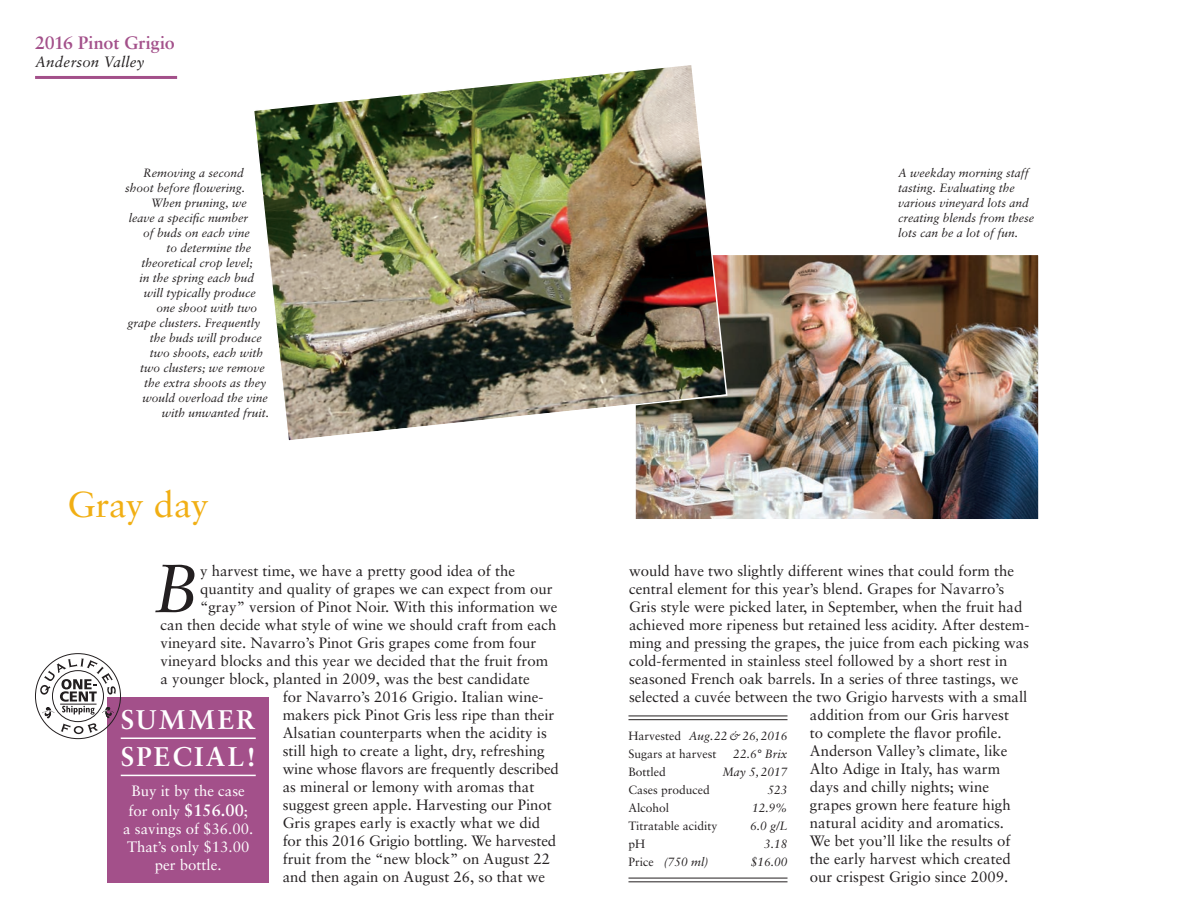
<style>
.page{position:relative;width:1188px;height:918px;background:#fff}
.page>*{position:absolute;margin:0;border:0;box-sizing:border-box;transform-origin:0 0}
.t1{font:italic 68.1px "Sabon";color:#231f20}
.t2{font:36px "Sabon";letter-spacing:-.015em;color:#f1af14}
.t3{font:700 27px/37.5px "Sabon";letter-spacing:.085em;color:#fff}
.t4{font:700 18px "Sabon";letter-spacing:-.005em;color:#a3508a}
.t5{font:15px "Sabon";color:#231f20}
.t6{font:15px/18px "Sabon";color:#fff}
.t7{font:italic 15px "Sabon";letter-spacing:.015em;color:#231f20}
.t8{font:italic 12px/15px "Sabon";color:#231f20}
.t9{font:12px/18px "Sabon";color:#231f20}
.s1{font-weight:700;font-size:16.5px}
.s2{font-style:italic}
.s3{font-style:normal}
</style>
<div class="page">
<hr style="left:35px;top:76px;width:142px;height:3px;background:#a3508a">
<img style="left:637px;top:257px;width:400px;height:261px">
<div style="left:634px;top:254px;width:406px;height:267px;border:2px solid #fff"></div>
<img style="left:254px;top:65px;width:474px;height:378px">
<div style="left:107px;top:697px;width:162px;height:186px;background:#a3508a"></div>
<hr style="left:121px;top:738px;width:135px;height:1px;background:#fff">
<hr style="left:121px;top:775px;width:135px;height:1px;background:#fff">
<svg style="left:35px;top:653px;width:86px;height:86px"></svg>
<hr style="left:628px;top:716px;width:160px;height:1px;background:#231f20">
<hr style="left:628px;top:719px;width:160px;height:1px;background:#231f20">
<hr style="left:628px;top:878px;width:160px;height:1px;background:#231f20">
<hr style="left:628px;top:881px;width:160px;height:1px;background:#231f20">
<p class="t4" style="left:35px;top:32px;width:141px">2016 Pinot Grigio</p>
<p class="t7" style="left:35px;top:53px;width:111px">Anderson Valley</p>
<p class="t8" style="left:143px;top:165px;width:102px">Removing a second</p>
<p class="t8" style="left:125px;top:180px;width:121px">shoot before flowering.</p>
<p class="t8" style="left:151px;top:195px;width:98px">When pruning, we</p>
<p class="t8" style="left:129px;top:210px;width:121px">leave a specific number</p>
<p class="t8" style="left:143px;top:225px;width:108px">of buds on each vine</p>
<p class="t8" style="left:167px;top:240px;width:86px">to determine the</p>
<p class="t8" style="left:141px;top:255px;width:113px">theoretical crop level;</p>
<p class="t8" style="left:140px;top:270px;width:116px">in the spring each bud</p>
<p class="t8" style="left:144px;top:285px;width:114px">will typically produce</p>
<p class="t8" style="left:157px;top:300px;width:102px">one shoot with two</p>
<p class="t8" style="left:128px;top:315px;width:134px">grape clusters. Frequently</p>
<p class="t8" style="left:150px;top:330px;width:114px">the buds will produce</p>
<p class="t8" style="left:150px;top:345px;width:115px">two shoots, each with</p>
<p class="t8" style="left:140px;top:360px;width:126px">two clusters; we remove</p>
<p class="t8" style="left:144px;top:375px;width:124px">the extra shoots as they</p>
<p class="t8" style="left:142px;top:390px;width:127px">would overload the vine</p>
<p class="t8" style="left:162px;top:405px;width:109px">with unwanted fruit.</p>
<h2 class="t2" style="left:68px;top:483px;width:143px">Gray day</h2>
<p class="t5" style="left:200px;top:561px;width:317px">y harvest time, we have a pretty good idea of the</p>
<p class="t5" style="left:200px;top:579px;width:354px">quantity and quality of grapes we can expect from our</p>
<p class="t5" style="left:200px;top:597px;width:359px">“gray” version of Pinot Noir. With this information we</p>
<p class="t5" style="left:161px;top:615px;width:397px">can then decide what style of wine we should craft from each</p>
<p class="t5" style="left:161px;top:633px;width:377px">vineyard site. Navarro’s Pinot Gris grapes come from four</p>
<p class="t5" style="left:161px;top:651px;width:389px">vineyard blocks and this year we decided that the fruit from</p>
<p class="t5" style="left:161px;top:669px;width:371px">a younger block, planted in 2009, was the best candidate</p>
<p class="t5" style="left:283px;top:687px;width:262px">for Navarro’s 2016 Grigio. Italian wine-</p>
<p class="t5" style="left:283px;top:705px;width:273px">makers pick Pinot Gris less ripe than their</p>
<p class="t5" style="left:283px;top:723px;width:266px">Alsatian counterparts when the acidity is</p>
<p class="t5" style="left:283px;top:741px;width:264px">still high to create a light, dry, refreshing</p>
<p class="t5" style="left:283px;top:759px;width:278px">wine whose flavors are frequently described</p>
<p class="t5" style="left:283px;top:777px;width:253px">as mineral or lemony with aromas that</p>
<p class="t5" style="left:283px;top:795px;width:271px">suggest green apple. Harvesting our Pinot</p>
<p class="t5" style="left:283px;top:813px;width:259px">Gris grapes early is exactly what we did</p>
<p class="t5" style="left:283px;top:831px;width:275px">for this 2016 Grigio bottling. We harvested</p>
<p class="t5" style="left:283px;top:849px;width:269px">fruit from the “new block” on August 22</p>
<p class="t5" style="left:283px;top:867px;width:264px">and then again on August 26, so that we</p>
<h1 class="t1" style="left:154px;top:549px;width:47px">B</h1>
<h3 class="t3" style="left:121px;top:700px;width:137px">SUMMER<br>SPECIAL!</h3>
<p class="t6" style="left:128px;top:781px;width:121px;line-height:19.8px">Buy it by the case for only <span class="s1">$156.00</span>;</p>
<p class="t6" style="left:123px;top:819px;width:132px;text-align:center">a savings of $36.00.<br>That’s only $13.00 per bottle.</p>
<p class="t8" style="left:898px;top:165px;width:138px">A weekday morning staff tasting. Evaluating the various vineyard lots and creating blends from these lots can be a lot of fun.</p>
<p class="t5" style="left:629px;top:561px;width:387px">would have two slightly different wines that could form the</p>
<p class="t5" style="left:629px;top:579px;width:377px">central element for this year’s blend. Grapes for Navarro’s</p>
<p class="t5" style="left:629px;top:597px;width:395px">Gris style were picked later, in September, when the fruit had</p>
<p class="t5" style="left:629px;top:615px;width:402px">achieved more ripeness but retained less acidity. After destem-</p>
<p class="t5" style="left:629px;top:633px;width:402px">ming and pressing the grapes, the juice from each picking was</p>
<p class="t5" style="left:629px;top:651px;width:380px">cold-fermented in stainless steel followed by a short rest in</p>
<p class="t5" style="left:629px;top:669px;width:391px">seasoned French oak barrels. In a series of three tastings, we</p>
<p class="t5" style="left:629px;top:687px;width:400px">selected a cuvée between the two Grigio harvests with a small</p>
<p class="t5" style="left:810px;top:705px;width:201px">addition from our Gris harvest</p>
<p class="t5" style="left:810px;top:723px;width:193px">to complete the flavor profile.</p>
<p class="t5" style="left:810px;top:741px;width:199px">Anderson Valley’s climate, like</p>
<p class="t5" style="left:810px;top:759px;width:192px">Alto Adige in Italy, has warm</p>
<p class="t5" style="left:810px;top:777px;width:181px">days and chilly nights; wine</p>
<p class="t5" style="left:810px;top:795px;width:202px">grapes grown here feature high</p>
<p class="t5" style="left:810px;top:813px;width:196px">natural acidity and aromatics.</p>
<p class="t5" style="left:810px;top:831px;width:202px">We bet you’ll like the results of</p>
<p class="t5" style="left:810px;top:849px;width:202px">the early harvest which created</p>
<p class="t5" style="left:810px;top:867px;width:200px">our crispest Grigio since 2009.</p>
<p class="t9" style="left:628px;top:727px;width:160px">Harvested <span class="s2">Aug.22 &amp; 26, 2016<br></span>Sugars at harvest</p>
<p class="t8" style="left:733px;top:746px;width:56px">22.6° Brix</p>
<p class="t9" style="left:628px;top:763px;width:39px">Bottled</p>
<p class="t8" style="left:723px;top:764px;width:66px">May 5, 2017</p>
<p class="t9" style="left:628px;top:781px;width:83px">Cases produced</p>
<p class="t8" style="left:767px;top:782px;width:22px">523</p>
<p class="t9" style="left:628px;top:799px;width:42px">Alcohol</p>
<p class="t8" style="left:752px;top:800px;width:37px">12.9%</p>
<p class="t9" style="left:628px;top:817px;width:90px">Titratable acidity</p>
<p class="t8" style="left:750px;top:818px;width:39px">6.0 g/L</p>
<p class="t9" style="left:628px;top:835px;width:18px">pH</p>
<p class="t8" style="left:764px;top:836px;width:25px">3.18</p>
<p class="t8" style="left:628px;top:854px;width:82px"><span class="s3">Price</span> (750 ml)</p>
<p class="t8" style="left:751px;top:854px;width:38px">$16.00</p>
</div>
